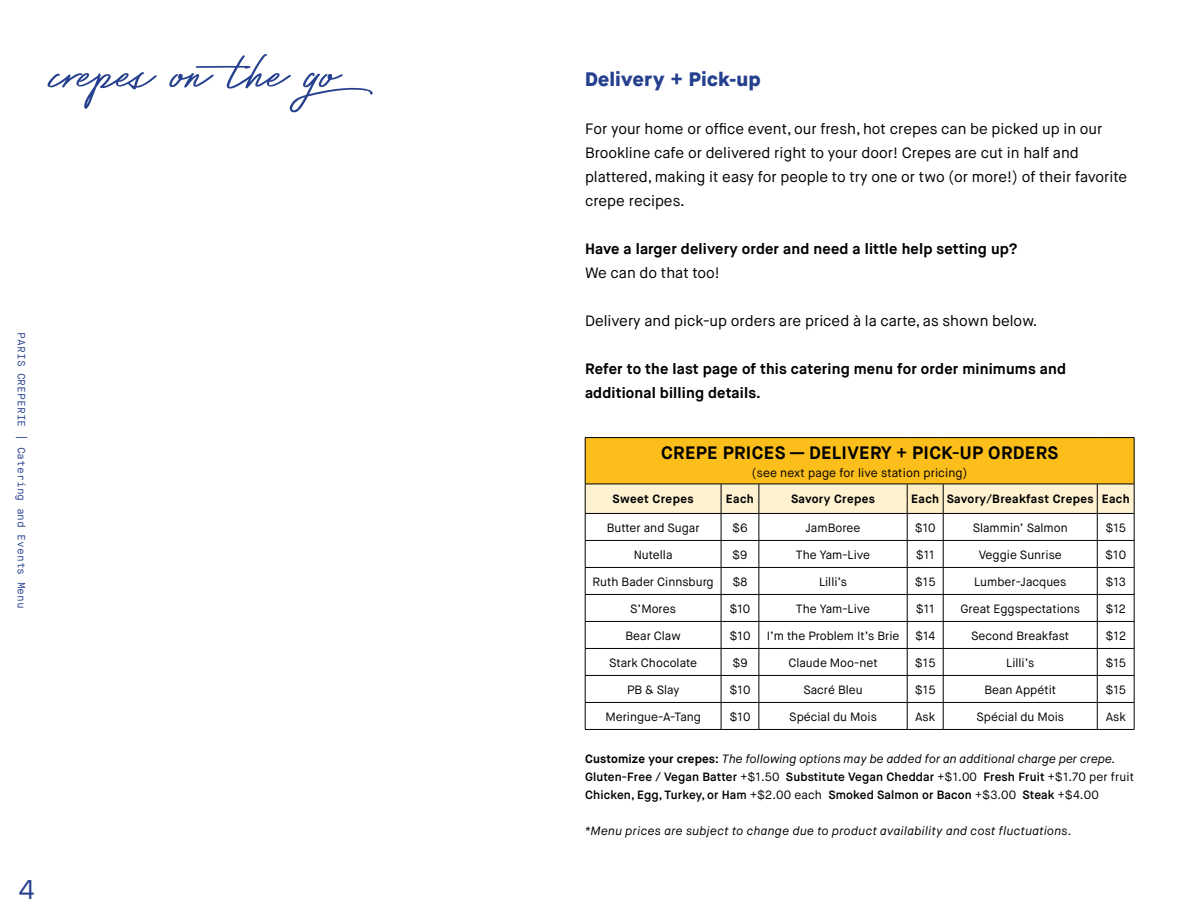
<style>
.page{position:relative;width:1188px;height:918px;background:#fff}
.page>*{position:absolute;margin:0;border:0;box-sizing:border-box;transform-origin:0 0}
.t1{font:72px "Bayshore";color:#25408f}
.t2{font:27px "Maison Neue Mono";color:#25408f}
.t3{font:800 19.5px "Maison Neue";letter-spacing:.03em;color:#25408f}
.t4{font:700 18px "Maison Neue";letter-spacing:.02em;color:#000}
.t5{font:15px/24px "Maison Neue";color:#000}
.t6{font:700 15px/24px "Maison Neue";letter-spacing:.01em;color:#000}
.t7{font:12px "Maison Neue";color:#000}
.t8{font:600 12px/18px "Maison Neue";letter-spacing:.01em;color:#000}
.t9{font:italic 12px "Maison Neue";letter-spacing:.03em;color:#000}
.t10{font:700 12px "Maison Neue";letter-spacing:.03em;color:#000}
.t11{font:10.5px "Maison Neue Mono";color:#25408f}
.s1{font-weight:700}
.s2{font-weight:400;font-style:italic}
.s3{font-weight:400}
</style>
<div class="page">
<div style="left:585px;top:438px;width:549px;height:46px;background:#fcbe1b"></div>
<hr style="left:585px;top:437px;width:136px;height:1px;background:#000">
<hr style="left:585px;top:438px;width:1px;height:46px;background:#000">
<hr style="left:721px;top:437px;width:38px;height:1px;background:#000">
<hr style="left:759px;top:437px;width:148px;height:1px;background:#000">
<hr style="left:907px;top:437px;width:36px;height:1px;background:#000">
<hr style="left:943px;top:437px;width:154px;height:1px;background:#000">
<hr style="left:1097px;top:437px;width:37px;height:1px;background:#000">
<hr style="left:1134px;top:438px;width:1px;height:46px;background:#000">
<svg style="left:585px;top:484px;width:550px;height:245px"></svg>
<hr style="left:585px;top:729px;width:136px;height:1px;background:#000">
<hr style="left:721px;top:729px;width:38px;height:1px;background:#000">
<hr style="left:759px;top:729px;width:148px;height:1px;background:#000">
<hr style="left:907px;top:729px;width:36px;height:1px;background:#000">
<hr style="left:943px;top:729px;width:154px;height:1px;background:#000">
<hr style="left:1097px;top:729px;width:37px;height:1px;background:#000">
<h1 class="t1" style="left:54px;top:20px;width:339px">crepes on the go</h1>
<p class="t11" style="left:28px;top:332px;width:278px;rotate:90deg">PARIS CREPERIE | Catering and Events Menu</p>
<h2 class="t2" style="left:18px;top:873px;width:19px">4</h2>
<h3 class="t3" style="left:585px;top:65px;width:177px">Delivery + Pick-up</h3>
<p class="t5" style="left:585px;top:117px;width:544px">For your home or office event, our fresh, hot crepes can be picked up in our Brookline cafe or delivered right to your door! Crepes are cut in half and plattered, making it easy for people to try one or two (or more!) of their favorite crepe recipes.</p>
<p class="t6" style="left:585px;top:237px;width:434px">Have a larger delivery order and need a little help setting up?</p>
<p class="t5" style="left:585px;top:261px;width:136px">We can do that too!</p>
<p class="t5" style="left:585px;top:309px;width:454px">Delivery and pick-up orders are priced à la carte, as shown below.</p>
<p class="t6" style="left:585px;top:357px;width:483px">Refer to the last page of this catering menu for order minimums and additional billing details.</p>
<h3 class="t4" style="left:661px;top:441px;width:399px">CREPE PRICES — DELIVERY + PICK-UP ORDERS</h3>
<p class="t7" style="left:752px;top:465px;width:217px">(see next page for live station pricing)</p>
<p class="t10" style="left:613px;top:492px;width:82px">Sweet Crepes</p>
<p class="t10" style="left:726px;top:492px;width:29px">Each</p>
<p class="t10" style="left:791px;top:492px;width:86px">Savory Crepes</p>
<p class="t10" style="left:911px;top:492px;width:220px">Each Savory/Breakfast Crepes Each</p>
<p class="t7" style="left:607px;top:520px;width:94px">Butter and Sugar</p>
<p class="t7" style="left:732px;top:520px;width:17px">$6</p>
<p class="t7" style="left:806px;top:520px;width:56px">JamBoree</p>
<p class="t7" style="left:915px;top:520px;width:22px">$10</p>
<p class="t7" style="left:973px;top:520px;width:97px">Slammin’ Salmon</p>
<p class="t7" style="left:1105px;top:520px;width:22px">$15</p>
<p class="t7" style="left:634px;top:547px;width:40px">Nutella</p>
<p class="t7" style="left:732px;top:547px;width:17px">$9</p>
<p class="t7" style="left:796px;top:547px;width:76px">The Yam-Live</p>
<p class="t7" style="left:916px;top:547px;width:20px">$11</p>
<p class="t7" style="left:979px;top:547px;width:85px">Veggie Sunrise</p>
<p class="t7" style="left:1105px;top:547px;width:22px">$10</p>
<p class="t7" style="left:593px;top:574px;width:123px">Ruth Bader Cinnsburg</p>
<p class="t7" style="left:733px;top:574px;width:16px">$8</p>
<p class="t7" style="left:819px;top:574px;width:30px">Lilli’s</p>
<p class="t7" style="left:915px;top:574px;width:22px">$15</p>
<p class="t7" style="left:974px;top:574px;width:94px">Lumber-Jacques</p>
<p class="t7" style="left:1106px;top:574px;width:22px">$13</p>
<p class="t7" style="left:630px;top:601px;width:47px">S’Mores</p>
<p class="t7" style="left:730px;top:601px;width:22px">$10</p>
<p class="t7" style="left:796px;top:601px;width:76px">The Yam-Live</p>
<p class="t7" style="left:916px;top:601px;width:20px">$11</p>
<p class="t7" style="left:960px;top:601px;width:121px">Great Eggspectations</p>
<p class="t7" style="left:1106px;top:601px;width:22px">$12</p>
<p class="t7" style="left:625px;top:628px;width:57px">Bear Claw</p>
<p class="t7" style="left:730px;top:628px;width:22px">$10</p>
<p class="t7" style="left:767px;top:628px;width:134px">I’m the Problem It’s Brie</p>
<p class="t7" style="left:915px;top:628px;width:22px">$14</p>
<p class="t7" style="left:971px;top:628px;width:100px">Second Breakfast</p>
<p class="t7" style="left:1106px;top:628px;width:22px">$12</p>
<p class="t7" style="left:609px;top:655px;width:89px">Stark Chocolate</p>
<p class="t7" style="left:732px;top:655px;width:17px">$9</p>
<p class="t7" style="left:788px;top:655px;width:91px">Claude Moo-net</p>
<p class="t7" style="left:915px;top:655px;width:22px">$15</p>
<p class="t7" style="left:1006px;top:655px;width:30px">Lilli’s</p>
<p class="t7" style="left:1106px;top:655px;width:22px">$15</p>
<p class="t7" style="left:627px;top:682px;width:54px">PB &amp; Slay</p>
<p class="t7" style="left:730px;top:682px;width:22px">$10</p>
<p class="t7" style="left:803px;top:682px;width:61px">Sacré Bleu</p>
<p class="t7" style="left:915px;top:682px;width:22px">$15</p>
<p class="t7" style="left:984px;top:682px;width:73px">Bean Appétit</p>
<p class="t7" style="left:1106px;top:682px;width:22px">$15</p>
<p class="t7" style="left:605px;top:709px;width:97px">Meringue-A-Tang</p>
<p class="t7" style="left:730px;top:709px;width:22px">$10</p>
<p class="t7" style="left:789px;top:709px;width:89px">Spécial du Mois</p>
<p class="t7" style="left:915px;top:709px;width:22px">Ask</p>
<p class="t7" style="left:976px;top:709px;width:89px">Spécial du Mois</p>
<p class="t7" style="left:1106px;top:709px;width:22px">Ask</p>
<p class="t8" style="left:585px;top:750px;width:550px"><span class="s1">Customize your crepes:</span> <span class="s2">The following options may be added for an additional charge per crepe.<br></span>Gluten-Free / Vegan Batter <span class="s3">+$1.50</span> Substitute Vegan Cheddar <span class="s3">+$1.00</span> Fresh Fruit <span class="s3">+$1.70 per fruit<br></span>Chicken, Egg, Turkey, or Ham <span class="s3">+$2.00 each</span> Smoked Salmon or Bacon <span class="s3">+$3.00</span> Steak <span class="s3">+$4.00</span></p>
<p class="t9" style="left:585px;top:824px;width:488px">*Menu prices are subject to change due to product availability and cost fluctuations.</p>
</div>
